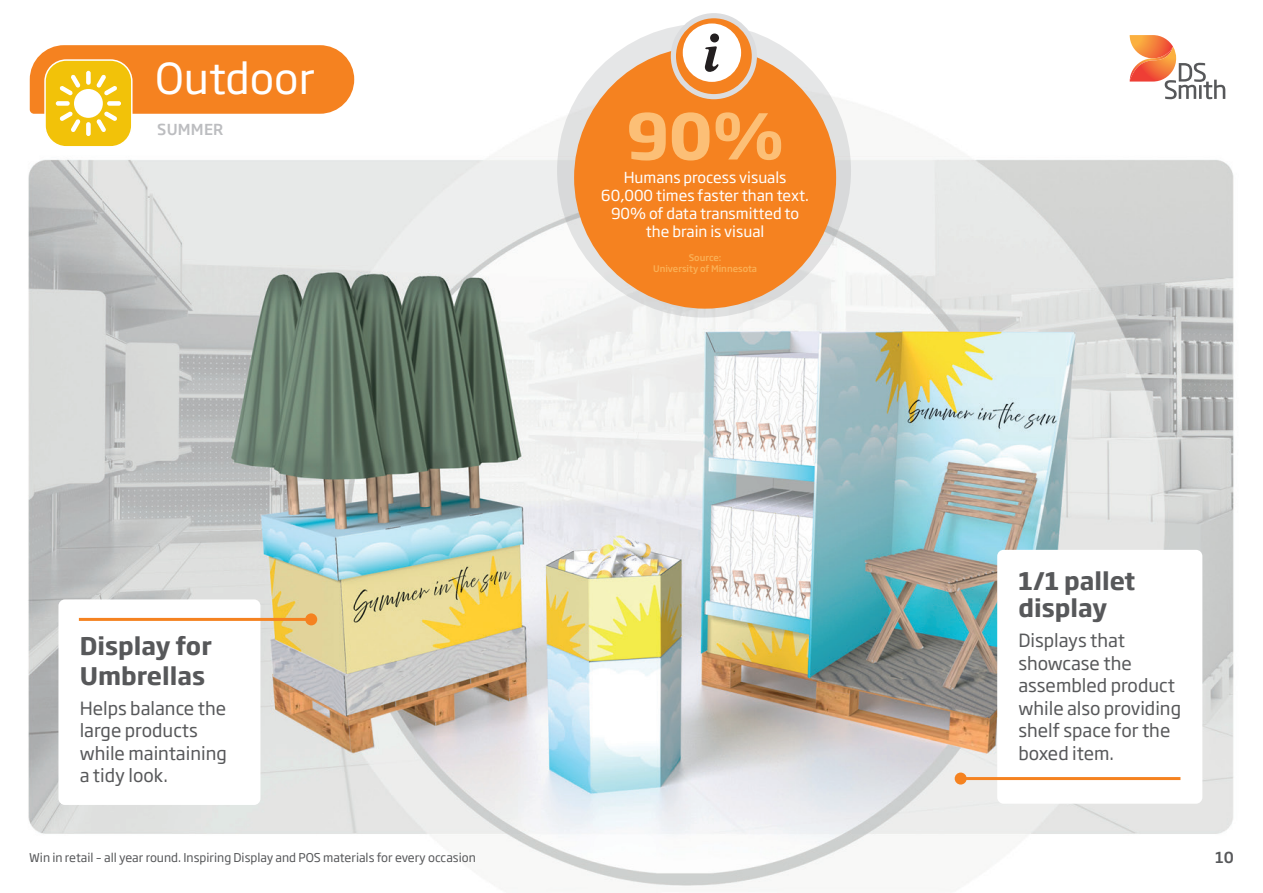
<style>
.page{position:relative;width:1263px;height:893px;background:#fff}
.page>*{position:absolute;margin:0;border:0;box-sizing:border-box;transform-origin:0 0}
.t1{font:700 62.1px "Soho Gothic Pro";color:#fcbf76}
.t2{font:42.15px "Soho Gothic Pro";color:#fff}
.t3{font:700 24px/30px "Soho Gothic Pro";color:#57585a}
.t4{font:18px/22.5px "Soho Gothic Pro";color:#57585a}
.t5{font:15px/18px "Soho Gothic Pro";color:#fff;text-align:center}
.t6{font:500 15px "Soho Gothic Pro";letter-spacing:.015em;color:#bcbdc0}
.t7{font:500 15px "Soho Gothic Pro";color:#57585a}
.t8{font:12px "Soho Gothic Pro";color:#57585a}
.t9{font:500 9px/10.5px "Soho Gothic Pro";color:#fab056;text-align:center}
</style>
<div class="page">
<img style="left:28px;top:14px;width:1206px;height:872px">
<div style="left:58px;top:599px;width:202px;height:206px;background:#fff;border-radius:6px"></div>
<hr style="left:79px;top:618px;width:232px;height:3px;background:#f58220">
<div style="left:305px;top:613px;width:12px;height:12px;background:#f58220;border-radius:50%"></div>
<div style="left:997px;top:550px;width:205px;height:254px;background:#fff;border-radius:6px"></div>
<hr style="left:961px;top:777px;width:219px;height:3px;background:#f58220">
<div style="left:955px;top:772px;width:12px;height:12px;background:#f58220;border-radius:50%"></div>
<div style="left:557px;top:24px;width:294px;height:294px;background:#e0e1e1;border-radius:50%"></div>
<div style="left:574px;top:47px;width:262px;height:262px;background:#f58220;border-radius:50%"></div>
<div style="left:45px;top:60px;width:87px;height:87px;background:#f2c209;border-radius:21px"></div>
<div style="left:44px;top:59px;width:89px;height:89px;border:2px solid #fff;border-radius:21px"></div>
<div style="left:86px;top:122px;width:5px;height:14px;background:#fff;border-radius:2px"></div>
<svg style="left:30px;top:45px;width:324px;height:87px"></svg>
<div style="left:74px;top:89px;width:29px;height:29px;background:#fff;border-radius:50%"></div>
<svg style="left:673px;top:16px;width:81px;height:81px"></svg>
<div style="left:671px;top:13px;width:86px;height:86px;border:5px solid #dcdddf;border-radius:50%"></div>
<div style="left:683px;top:23px;width:58px;height:59px;background:#fff;border-radius:50%"></div>
<div style="left:710px;top:33px;width:9px;height:9px;background:#231f20;border-radius:50%"></div>
<svg style="left:704px;top:46px;width:15px;height:26px"></svg>
<svg style="left:1130px;top:35px;width:95px;height:64px"></svg>
<h2 class="t2" style="left:155px;top:46px;width:161px">Outdoor</h2>
<p class="t6" style="left:157px;top:118px;width:68px">SUMMER</p>
<h3 class="t3" style="left:80px;top:629px;width:134px">Display for<br>Umbrellas</h3>
<p class="t4" style="left:80px;top:696px;width:149px">Helps balance the large products while maintaining a tidy look.</p>
<h1 class="t1" style="left:626px;top:87px;width:160px">90%</h1>
<p class="t5" style="left:601px;top:186px;width:209px">60,000 times faster than text.<br>90% of data transmitted to the brain is visual</p>
<p class="t9" style="left:653px;top:252px;width:106px">Source:<br>University of Minnesota</p>
<p class="t5" style="left:624px;top:168px;width:164px">Humans process visuals</p>
<h3 class="t3" style="left:1018px;top:566px;width:118px;line-height:27px">1/1 pallet display</h3>
<p class="t4" style="left:1018px;top:628px;width:164px">Displays that showcase the assembled product while also providing shelf space for the boxed item.</p>
<p class="t8" style="left:29px;top:848px;width:448px">Win in retail – all year round. Inspiring Display and POS materials for every occasion</p>
<p class="t7" style="left:1215px;top:846px;width:20px">10</p>
</div>
